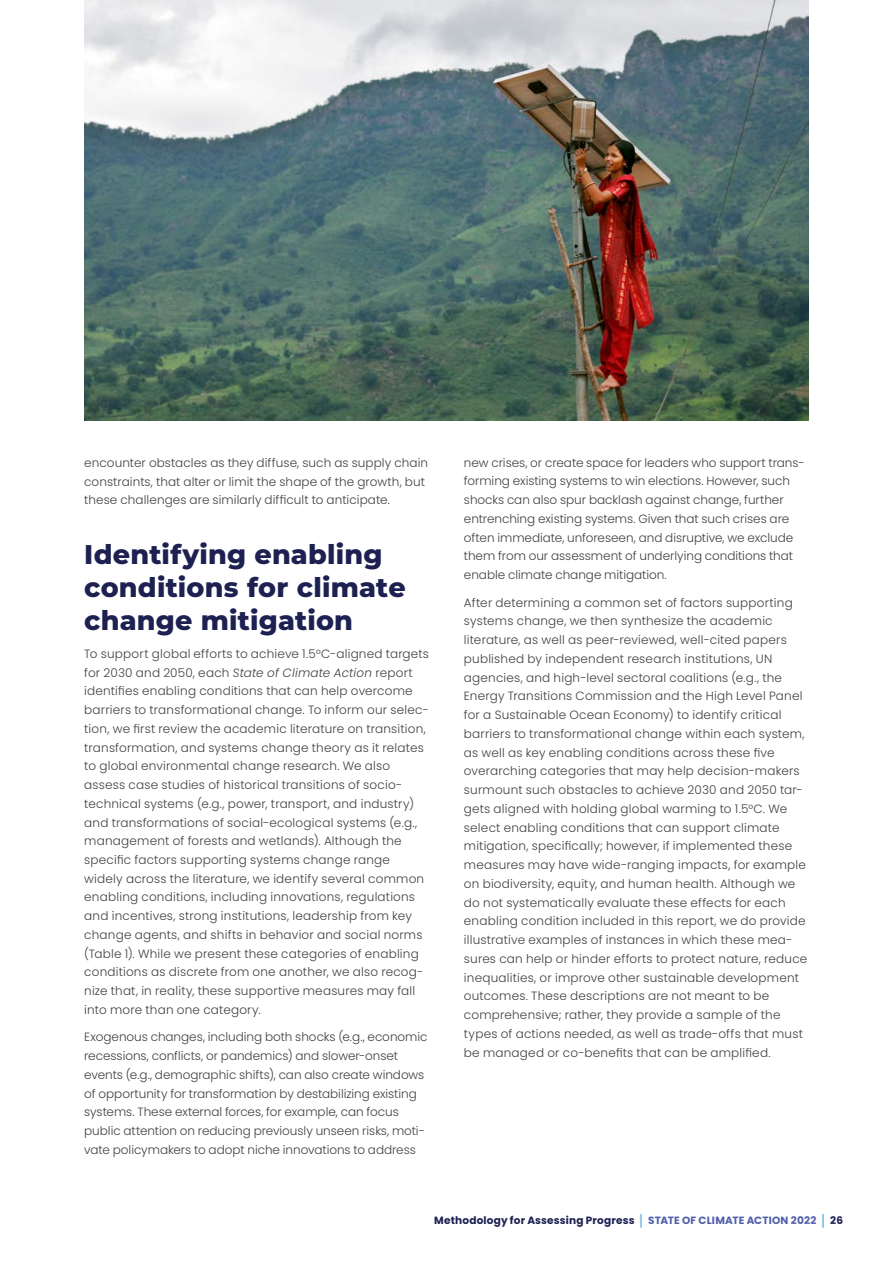
<style>
.page{position:relative;width:893px;height:1263px;background:#fff}
.page>*{position:absolute;margin:0;border:0;box-sizing:border-box;transform-origin:0 0}
.t1{font:800 27px/33px "Montserrat";letter-spacing:.01em;color:#1c2151}
.t2{font:300 12px/18.8px "Poppins";letter-spacing:.015em;color:#414042}
.t3{font:300 12px/18.8px "Poppins";letter-spacing:-.005em;color:#414042}
.t4{font:700 10.5px "Poppins";letter-spacing:.015em;color:#1c2151}
.s1{font-style:italic}
.s2{font-weight:500;font-size:15px;color:#78bfea}
.s3{color:#515eaa}
</style>
<div class="page">
<img style="left:84px;top:0;width:725px;height:420px">
<p class="t2" style="left:84px;top:453px;width:345px">encounter obstacles as they diffuse, such as supply chain constraints, that alter or limit the shape of the growth, but these challenges are similarly difficult to anticipate.</p>
<h1 class="t1" style="left:84px;top:538px;width:323px">Identifying enabling conditions for climate change mitigation</h1>
<p class="t2" style="left:84px;top:644px;width:346px">To support global efforts to achieve 1.5°C-aligned targets for 2030 and 2050, each <span class="s1">State of Climate Action</span> report identifies enabling conditions that can help overcome barriers to transformational change. To inform our selec&shy;tion, we first review the academic literature on transition, transformation, and systems change theory as it relates to global environmental change research. We also assess case studies of historical transitions of socio&shy;technical systems (e.g., power, transport, and industry) and transformations of social-ecological systems (e.g., management of forests and wetlands). Although the specific factors supporting systems change range widely across the literature, we identify several common enabling conditions, including innovations, regulations and incentives, strong institutions, leadership from key change agents, and shifts in behavior and social norms (Table 1). While we present these categories of enabling conditions as discrete from one another, we also recog&shy;nize that, in reality, these supportive measures may fall into more than one category.</p>
<p class="t3" style="left:84px;top:1028px;width:345px">Exogenous changes, including both shocks (e.g., economic recessions, conflicts, or pandemics) and slower-onset events (e.g., demographic shifts), can also create windows of opportunity for transformation by destabilizing existing systems. These external forces, for example, can focus public attention on reducing previously unseen risks, moti&shy;vate policymakers to adopt niche innovations to address</p>
<p class="t3" style="left:464px;top:453px;width:342px">new crises, or create space for leaders who support trans&shy;forming existing systems to win elections. However, such shocks can also spur backlash against change, further entrenching existing systems. Given that such crises are often immediate, unforeseen, and disruptive, we exclude them from our assessment of underlying conditions that enable climate change mitigation.</p>
<p class="t2" style="left:464px;top:593px;width:345px">After determining a common set of factors supporting systems change, we then synthesize the academic literature, as well as peer-reviewed, well-cited papers published by independent research institutions, UN agencies, and high-level sectoral coalitions (e.g., the Energy Transitions Commission and the High Level Panel for a Sustainable Ocean Economy) to identify critical barriers to transformational change within each system, as well as key enabling conditions across these five overarching categories that may help decision-makers surmount such obstacles to achieve 2030 and 2050 tar&shy;gets aligned with holding global warming to 1.5°C. We select enabling conditions that can support climate mitigation, specifically; however, if implemented these measures may have wide-ranging impacts, for example on biodiversity, equity, and human health. Although we do not systematically evaluate these effects for each enabling condition included in this report, we do provide illustrative examples of instances in which these mea&shy;sures can help or hinder efforts to protect nature, reduce inequalities, or improve other sustainable development outcomes. These descriptions are not meant to be comprehensive; rather, they provide a sample of the types of actions needed, as well as trade-offs that must be managed or co-benefits that can be amplified.</p>
<p class="t4" style="left:434px;top:1214px;width:410px">Methodology for Assessing Progress <span class="s2">|</span> <span class="s3">STATE OF CLIMATE ACTION 2022</span> <span class="s2">|</span> 26</p>
</div>
